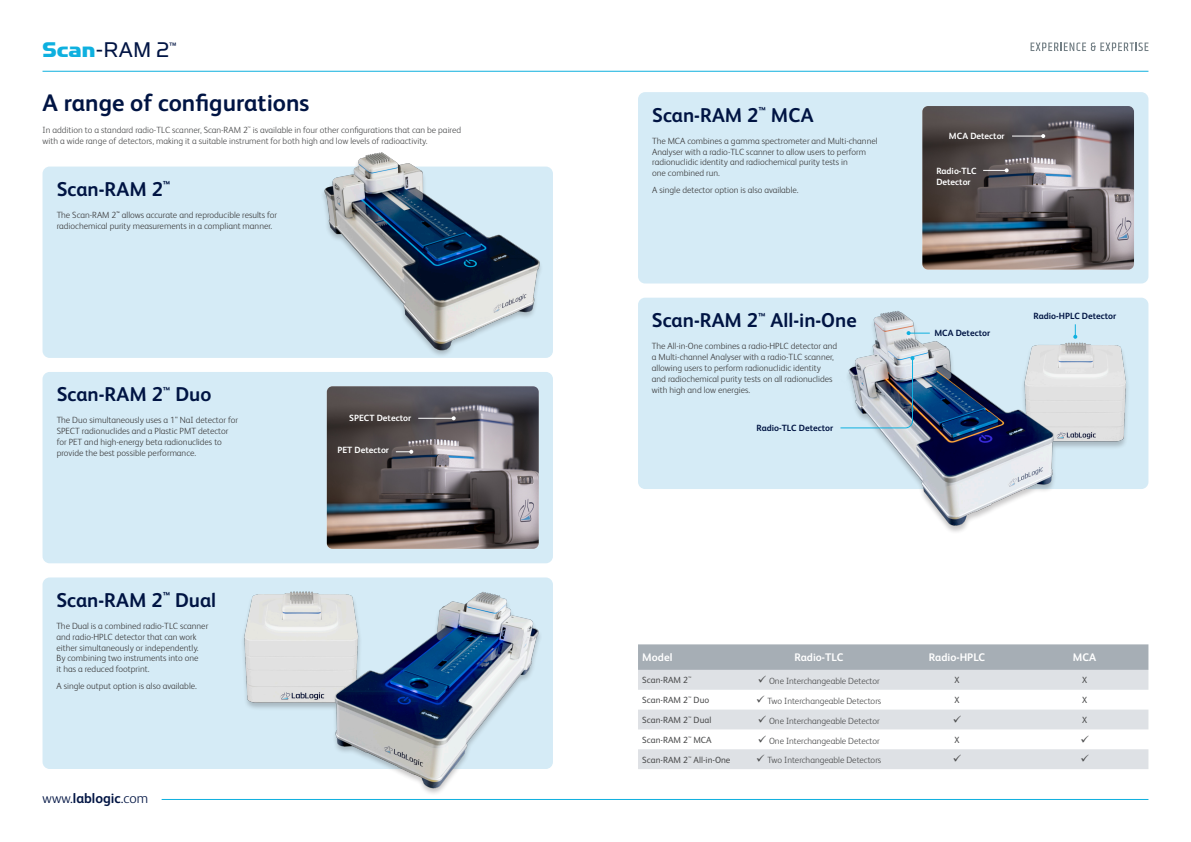
<style>
.page{position:relative;width:1191px;height:842px;background:#fff}
.page>*{position:absolute;margin:0;border:0;box-sizing:border-box;transform-origin:0 0}
.t1{font:700 24px "FS Albert Pro";color:#001443}
.t2{font:24px "Simian Display Orangutan";color:#001443}
.t3{font:700 20px "FS Albert Pro";color:#001443}
.t4{font:300 14px "FS Albert Pro";letter-spacing:.005em;color:#001443}
.t5{font:700 11px "FS Albert Pro";color:#fff}
.t6{font:10.5px "Simian Display Orangutan";color:#001443}
.t7{font:300 9px/10.8px "FS Albert Pro";color:#3e3e3f}
.t8{font:300 9px/10.8px "FS Albert Pro";color:#4b4c4d}
.t9{font:9px "FS Albert Pro";color:#4b4c4d}
.t10{font:700 9px/10.8px "FS Albert Pro";color:#fff}
.t11{font:700 9px "FS Albert Pro";color:#001443}
.s1{font-family:"Simian Display Chimpanzee";color:#0eb0df}
.s2{font-weight:700}
</style>
<div class="page">
<hr style="left:162px;top:799px;width:986px;height:1px;background:#0eb0df">
<hr style="left:43px;top:71px;width:1105px;height:1px;background:#0eb0df">
<div style="left:638px;top:92px;width:510px;height:191px;background:#d5ebf6;border-radius:7px"></div>
<div style="left:638px;top:298px;width:510px;height:191px;background:#d5ebf6;border-radius:7px"></div>
<svg style="left:638px;top:644px;width:510px;height:26px;background:#a7afb6"></svg>
<svg style="left:638px;top:670px;width:510px;height:99px;fill:#dee1e5"></svg>
<div style="left:43px;top:167px;width:510px;height:191px;background:#d5ebf6;border-radius:7px"></div>
<div style="left:43px;top:372px;width:510px;height:191px;background:#d5ebf6;border-radius:7px"></div>
<div style="left:43px;top:577px;width:510px;height:192px;background:#d5ebf6;border-radius:7px"></div>
<img style="left:153px;top:543px;width:400px;height:251px">
<img style="left:306px;top:152px;width:242px;height:206px">
<svg style="left:1030px;top:43px;width:118px;height:8px"></svg>
<img style="left:922px;top:106px;width:212px;height:164px">
<img style="left:868px;top:311px;width:260px;height:221px">
<img style="left:327px;top:386px;width:212px;height:163px">
<svg style="left:906px;top:331px;width:23px;height:4px"></svg>
<svg style="left:1073px;top:324px;width:4px;height:15px"></svg>
<hr style="left:418px;top:418px;width:36px;height:1px;background:#fff">
<svg style="left:452px;top:416px;width:4px;height:4px"></svg>
<svg style="left:396px;top:450px;width:17px;height:4px"></svg>
<hr style="left:1012px;top:136px;width:31px;height:1px;background:#fff">
<svg style="left:1041px;top:134px;width:4px;height:4px"></svg>
<svg style="left:983px;top:168px;width:25px;height:4px"></svg>
<img style="left:840px;top:356px;width:74px;height:73px">
<svg style="left:953px;top:715px;width:8px;height:7px"></svg>
<svg style="left:1081px;top:735px;width:7px;height:7px"></svg>
<svg style="left:953px;top:755px;width:8px;height:7px"></svg>
<svg style="left:1081px;top:755px;width:7px;height:7px"></svg>
<p class="t2" style="left:43px;top:37px;width:128px"><span class="s1">Scan</span>-RAM 2</p>
<p class="t6" style="left:169px;top:40px;width:9px">™</p>
<p class="t1" style="left:43px;top:85px;width:268px">A range of configurations</p>
<p class="t8" style="left:43px;top:124px;width:420px">In addition to a standard radio-TLC scanner, Scan-RAM 2<sup>™</sup> is available in four other configurations that can be paired with a wide range of detectors, making it a suitable instrument for both high and low levels of radioactivity.</p>
<p class="t3" style="left:57px;top:175px;width:115px">Scan-RAM 2<sup>™</sup></p>
<p class="t7" style="left:57px;top:209px;width:222px">The Scan-RAM 2<sup>™</sup> allows accurate and reproducible results for radiochemical purity measurements in a compliant manner.</p>
<p class="t3" style="left:57px;top:380px;width:156px">Scan-RAM 2<sup>™</sup> Duo</p>
<p class="t7" style="left:57px;top:414px;width:183px">The Duo simultaneously uses a 1" NaI detector for SPECT radionuclides and a Plastic PMT detector for PET and high-energy beta radionuclides to provide the best possible performance.</p>
<p class="t3" style="left:56px;top:586px;width:161px">Scan-RAM 2<sup>™</sup> Dual</p>
<p class="t7" style="left:56px;top:620px;width:153px">The Dual is a combined radio-TLC scanner and radio-HPLC detector that can work either simultaneously or independently.<br>By combining two instruments into one<br>it has a reduced footprint.</p>
<p class="t7" style="left:56px;top:679px;width:142px">A single output option is also available.</p>
<p class="t4" style="left:43px;top:788px;width:107px">www.<span class="s2">lablogic</span>.com</p>
<p class="t10" style="left:349px;top:412px;width:63px">SPECT Detector</p>
<p class="t10" style="left:337px;top:444px;width:53px">PET Detector</p>
<p class="t3" style="left:652px;top:101px;width:163px">Scan-RAM 2<sup>™</sup> MCA</p>
<p class="t7" style="left:652px;top:135px;width:227px">The MCA combines a gamma spectrometer and Multi-channel Analyser with a radio-TLC scanner to allow users to perform radionuclidic identity and radiochemical purity tests in<br>one combined run.</p>
<p class="t7" style="left:652px;top:184px;width:148px">A single detector option is also available.</p>
<p class="t3" style="left:652px;top:306px;width:206px">Scan-RAM 2<sup>™</sup> All-in-One</p>
<p class="t7" style="left:652px;top:340px;width:187px">The All-in-One combines a radio-HPLC detector and a Multi-channel Analyser with a radio-TLC scanner, allowing users to perform radionuclidic identity and radiochemical purity tests on all radionuclides with high and low energies.</p>
<p class="t11" style="left:756px;top:422px;width:78px">Radio-TLC Detector</p>
<p class="t10" style="left:949px;top:130px;width:57px">MCA Detector</p>
<p class="t10" style="left:936px;top:165px;width:42px">Radio-TLC<br>Detector</p>
<p class="t11" style="left:934px;top:327px;width:57px">MCA Detector</p>
<p class="t11" style="left:1033px;top:309px;width:84px">Radio-HPLC Detector</p>
<p class="t5" style="left:642px;top:650px;width:32px">Model</p>
<p class="t5" style="left:794px;top:650px;width:50px">Radio-TLC</p>
<p class="t5" style="left:929px;top:650px;width:58px">Radio-HPLC</p>
<p class="t5" style="left:1073px;top:650px;width:25px">MCA</p>
<p class="t9" style="left:642px;top:674px;width:51px">Scan-RAM 2<sup>™</sup></p>
<p class="t8" style="left:758px;top:675px;width:123px">✓ One Interchangeable Detector</p>
<p class="t9" style="left:954px;top:674px;width:7px">X</p>
<p class="t9" style="left:1082px;top:674px;width:7px">X</p>
<p class="t9" style="left:642px;top:694px;width:68px">Scan-RAM 2<sup>™</sup> Duo</p>
<p class="t8" style="left:756px;top:695px;width:126px">✓ Two Interchangeable Detectors</p>
<p class="t9" style="left:954px;top:694px;width:7px">X</p>
<p class="t9" style="left:1082px;top:694px;width:7px">X</p>
<p class="t9" style="left:642px;top:713px;width:71px">Scan-RAM 2<sup>™</sup> Dual</p>
<p class="t8" style="left:758px;top:715px;width:123px">✓ One Interchangeable Detector</p>
<p class="t9" style="left:1082px;top:713px;width:7px">X</p>
<p class="t9" style="left:642px;top:733px;width:71px">Scan-RAM 2<sup>™</sup> MCA</p>
<p class="t8" style="left:758px;top:734px;width:123px">✓ One Interchangeable Detector</p>
<p class="t9" style="left:954px;top:733px;width:7px">X</p>
<p class="t9" style="left:642px;top:753px;width:90px">Scan-RAM 2<sup>™</sup> All-in-One</p>
<p class="t8" style="left:756px;top:754px;width:126px">✓ Two Interchangeable Detectors</p>
</div>
